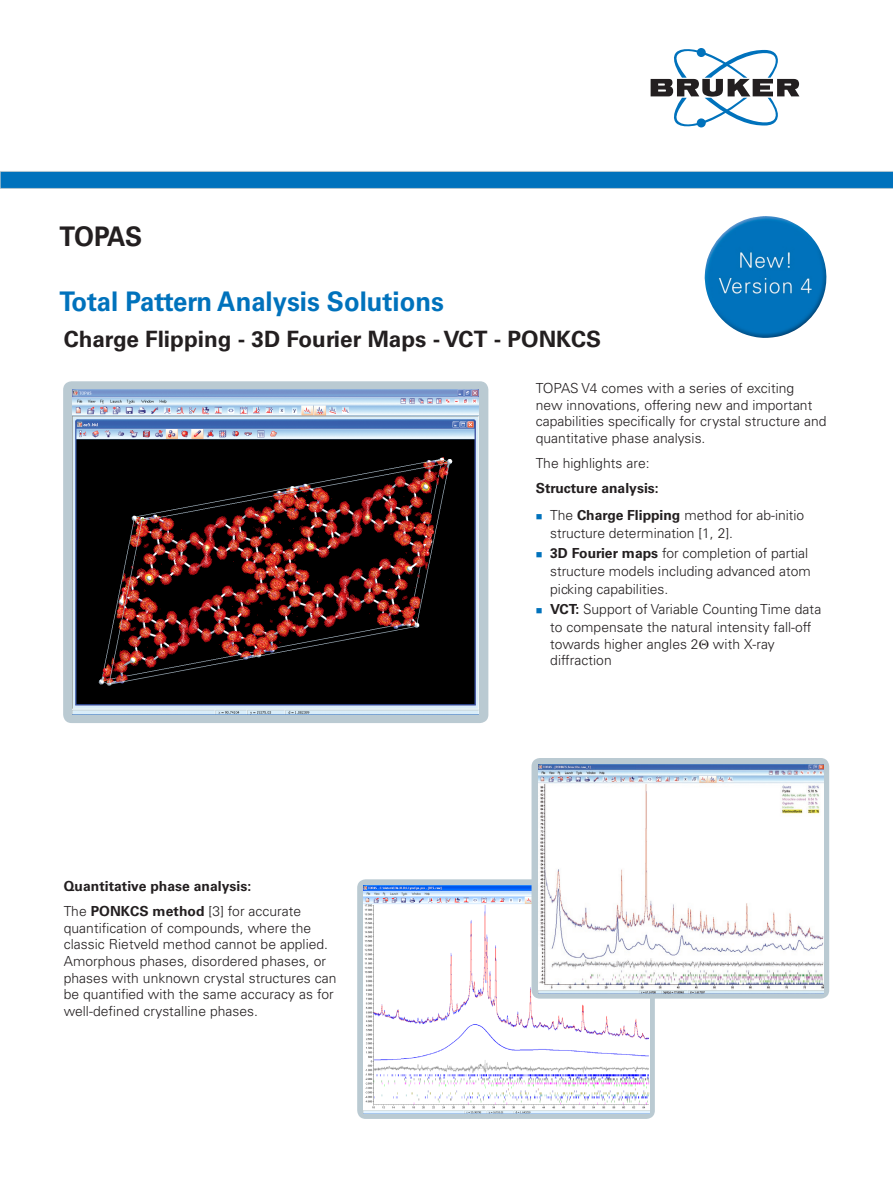
<style>
.page{position:relative;width:893px;height:1187px;background:#fff}
.page>*{position:absolute;margin:0;border:0;box-sizing:border-box;transform-origin:0 0}
.Headline{font:700 27px "Univers LT Std";color:#0072bc;scale:.95 1}
.Headline-2{font:700 27px "Univers LT Std";letter-spacing:-.03em;color:#231f20;scale:.95 1}
.Headline-3{font:700 22.5px "Univers LT Std";color:#231f20}
.Body_Text{font:300 13.8px/16.6px "Univers LT Std";letter-spacing:.005em;color:#231f20}
.Body_Text-2{font:700 13.8px "Univers LT Std";letter-spacing:.005em;color:#231f20}
.s1{font-weight:700}
</style>
<div class="page">
<div style="left:63px;top:381px;width:425px;height:342px;background:#bacad2;border-radius:9px"></div>
<img style="left:73px;top:390px;width:405px;height:324px">
<svg style="left:0;top:171px;width:893px;height:18px;background:#147bbe"></svg>
<svg style="left:651px;top:48px;width:148px;height:79px"></svg>
<img style="left:704px;top:216px;width:123px;height:122px">
<svg style="left:357px;top:879px;width:298px;height:239px;background:#beced7"></svg>
<img style="left:364px;top:885px;width:285px;height:228px">
<div style="left:531px;top:758px;width:298px;height:240px;background:#bacad2;border-radius:9px"></div>
<img style="left:538px;top:764px;width:286px;height:229px">
<p class="Headline-2" style="left:60px;top:221px;width:89px">TOPAS</p>
<p class="Headline" style="left:60px;top:285px;width:406px">Total Pattern Analysis Solutions</p>
<p class="Headline-3" style="left:64px;top:326px;width:539px">Charge Flipping - 3D Fourier Maps - VCT - PONKCS</p>
<p class="Body_Text-2" style="left:64px;top:877px;width:189px">Quantitative phase analysis:</p>
<p class="Body_Text" style="left:64px;top:902px;width:274px">The <span class="s1">PONKCS method</span> [3] for accurate quantification of compounds, where the classic Rietveld method cannot be applied.<br>Amorphous phases, disordered phases, or phases with unknown crystal structures can be quantified with the same accuracy as for well-defined crystalline phases.</p>
<p class="Body_Text" style="left:536px;top:380px;width:292px">TOPAS V4 comes with a series of exciting<br>new innovations, offering new and important capabilities specifically for crystal structure and quantitative phase analysis.</p>
<p class="Body_Text" style="left:536px;top:455px;width:115px">The highlights are:</p>
<p class="Body_Text-2" style="left:536px;top:480px;width:124px">Structure analysis:</p>
<p class="Body_Text" style="left:550px;top:506px;width:256px;line-height:18px">The <span class="s1">Charge Flipping</span> method for ab-initio structure determination [1, 2].</p>
<p class="Body_Text" style="left:550px;top:544px;width:262px;line-height:18px"><span class="s1">3D Fourier maps</span> for completion of partial structure models including advanced atom picking capabilities.</p>
<p class="Body_Text" style="left:550px;top:600px;width:272px;line-height:18px"><span class="s1">VCT:</span> Support of Variable Counting Time data to compensate the natural intensity fall-off</p>
<p class="Body_Text" style="left:550px;top:635px;width:226px">towards higher angles 2 with X-ray diffraction</p>
</div>
